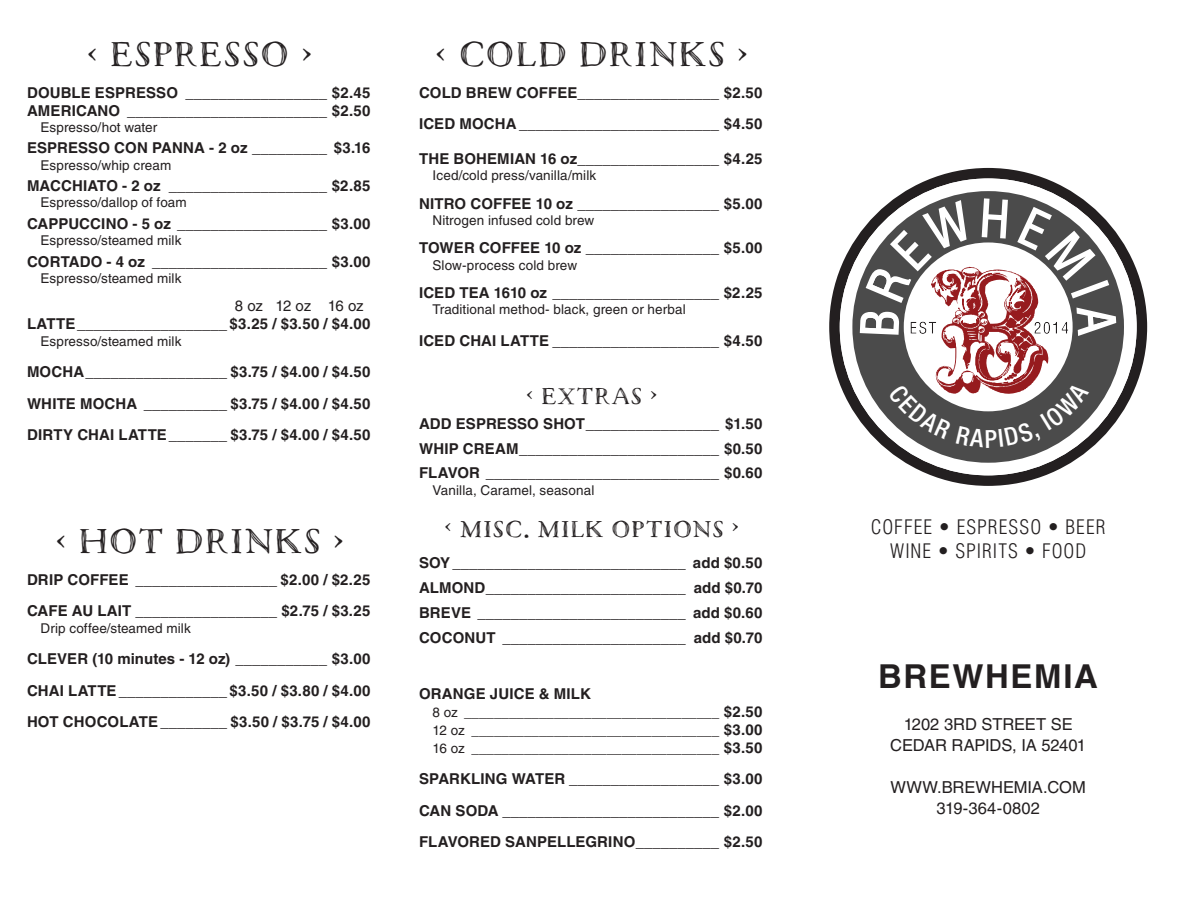
<style>
.page{position:relative;width:1188px;height:918px;background:#fff}
.page>*{position:absolute;margin:0;border:0;box-sizing:border-box;transform-origin:0 0}
.t1{font:36px "Macarons Bold Sketch";letter-spacing:.06em;color:#231f20}
.t2{font:700 33px "Helvetica LT Std";letter-spacing:.05em;color:#231f20}
.t3{font:24px "Macarons Bold Sketch";letter-spacing:.065em;color:#231f20}
.t4{font:300 condensed 19.5px/24px "Helvetica LT Std";letter-spacing:.055em;color:#231f20;text-align:center}
.t5{font:16.5px/21px "Helvetica LT Std";letter-spacing:-.005em;color:#231f20;text-align:center}
.t6{font:700 15px/31.5px "Helvetica LT Std";letter-spacing:.005em;color:#231f20;text-align:justify}
.t7{font:15px "Helvetica LT Std";letter-spacing:-.015em;color:#231f20}
.t8{font:13.5px/18px "Helvetica LT Std";letter-spacing:.005em;color:#231f20;text-align:justify}
.s1{font-weight:700;font-size:15px}
</style>
<div class="page">
<svg style="left:829px;top:168px;width:318px;height:318px"></svg>
<svg style="left:840px;top:178px;width:297px;height:297px"></svg>
<svg style="left:852px;top:191px;width:272px;height:272px"></svg>
<svg style="left:860px;top:198px;width:256px;height:250px"></svg>
<h1 class="t1" style="left:89px;top:32px;width:224px">‹ ESPRESSO ›</h1>
<p class="t6" style="left:27px;top:83px;width:345px;line-height:18px">DOUBLE ESPRESSO _________________ $2.45<br>AMERICANO ________________________ $2.50</p>
<p class="t8" style="left:40px;top:118px;width:118px">Espresso/hot water</p>
<p class="t6" style="left:27px;top:132px;width:345px">ESPRESSO CON PANNA - 2 oz _________ $3.16</p>
<p class="t8" style="left:40px;top:156px;width:132px">Espresso/whip cream</p>
<p class="t6" style="left:27px;top:170px;width:345px">MACCHIATO - 2 oz ___________________ $2.85</p>
<p class="t8" style="left:40px;top:194px;width:148px">Espresso/dallop of foam</p>
<p class="t6" style="left:27px;top:208px;width:345px">CAPPUCCINO - 5 oz __________________ $3.00</p>
<p class="t8" style="left:40px;top:231px;width:142px">Espresso/steamed milk</p>
<p class="t6" style="left:27px;top:246px;width:345px">CORTADO - 4 oz _____________________ $3.00</p>
<p class="t8" style="left:40px;top:269px;width:142px">Espresso/steamed milk</p>
<p class="t7" style="left:235px;top:297px;width:130px">8 oz 12 oz 16 oz</p>
<p class="t6" style="left:27px;top:308px;width:345px">LATTE__________________ $3.25 / $3.50 / $4.00</p>
<p class="t8" style="left:40px;top:332px;width:142px">Espresso/steamed milk</p>
<p class="t6" style="left:27px;top:356px;width:345px">MOCHA_________________ $3.75 / $4.00 / $4.50<br>WHITE MOCHA __________ $3.75 / $4.00 / $4.50<br>DIRTY CHAI LATTE_______ $3.75 / $4.00 / $4.50</p>
<h1 class="t1" style="left:57px;top:519px;width:287px">‹ HOT DRINKS ›</h1>
<p class="t6" style="left:27px;top:564px;width:345px">DRIP COFFEE _________________ $2.00 / $2.25<br>CAFE AU LAIT _________________ $2.75 / $3.25</p>
<p class="t8" style="left:40px;top:619px;width:152px">Drip coffee/steamed milk</p>
<p class="t6" style="left:27px;top:643px;width:345px">CLEVER (10 minutes - 12 oz) ___________ $3.00<br>CHAI LATTE_____________ $3.50 / $3.80 / $4.00<br>HOT CHOCOLATE________ $3.50 / $3.75 / $4.00</p>
<h1 class="t1" style="left:437px;top:32px;width:311px">‹ COLD DRINKS ›</h1>
<p class="t6" style="left:419px;top:76px;width:345px">COLD BREW COFFEE_________________ $2.50<br>ICED MOCHA ________________________ $4.50</p>
<p class="t6" style="left:419px;top:143px;width:345px">THE BOHEMIAN 16 oz_________________ $4.25</p>
<p class="t8" style="left:433px;top:167px;width:165px">Iced/cold press/vanilla/milk</p>
<p class="t6" style="left:419px;top:188px;width:345px">NITRO COFFEE 10 oz _________________ $5.00</p>
<p class="t8" style="left:433px;top:211px;width:163px">Nitrogen infused cold brew</p>
<p class="t6" style="left:419px;top:232px;width:345px">TOWER COFFEE 10 oz ________________ $5.00</p>
<p class="t8" style="left:433px;top:256px;width:146px">Slow-process cold brew</p>
<p class="t6" style="left:419px;top:277px;width:345px">ICED TEA 1610 oz ____________________ $2.25</p>
<p class="t8" style="left:433px;top:300px;width:255px">Traditional method- black, green or herbal</p>
<p class="t6" style="left:419px;top:324px;width:345px">ICED CHAI LATTE ____________________ $4.50</p>
<h3 class="t3" style="left:527px;top:381px;width:131px">‹ EXTRAS ›</h3>
<p class="t6" style="left:419px;top:411px;width:345px;line-height:24.8px">ADD ESPRESSO SHOT________________ $1.50<br>WHIP CREAM________________________ $0.50<br>FLAVOR ____________________________ $0.60</p>
<p class="t8" style="left:433px;top:481px;width:163px">Vanilla, Caramel, seasonal</p>
<h3 class="t3" style="left:446px;top:514px;width:294px">‹ MISC. MILK OPTIONS ›</h3>
<p class="t6" style="left:419px;top:550px;width:345px;line-height:24.8px">SOY____________________________ add $0.50<br>ALMOND________________________ add $0.70<br>BREVE _________________________ add $0.60<br>COCONUT ______________________ add $0.70</p>
<p class="t6" style="left:419px;top:678px;width:173px">ORANGE JUICE &amp; MILK</p>
<p class="t8" style="left:433px;top:703px;width:332px">8 oz __________________________________ <span class="s1">$2.50<br></span>12 oz _________________________________ <span class="s1">$3.00<br></span>16 oz _________________________________ <span class="s1">$3.50</span></p>
<p class="t6" style="left:419px;top:763px;width:345px">SPARKLING WATER __________________ $3.00<br>CAN SODA __________________________ $2.00<br>FLAVORED SANPELLEGRINO__________ $2.50</p>
<h3 class="t4" style="left:871px;top:515px;width:236px">COFFEE • ESPRESSO • BEER<br>WINE • SPIRITS • FOOD</h3>
<h2 class="t2" style="left:878px;top:656px;width:221px">BREWHEMIA</h2>
<p class="t5" style="left:890px;top:714px;width:197px">1202 3RD STREET SE<br>CEDAR RAPIDS, IA 52401</p>
<p class="t5" style="left:890px;top:777px;width:197px">WWW.BREWHEMIA.COM<br>319-364-0802</p>
</div>
